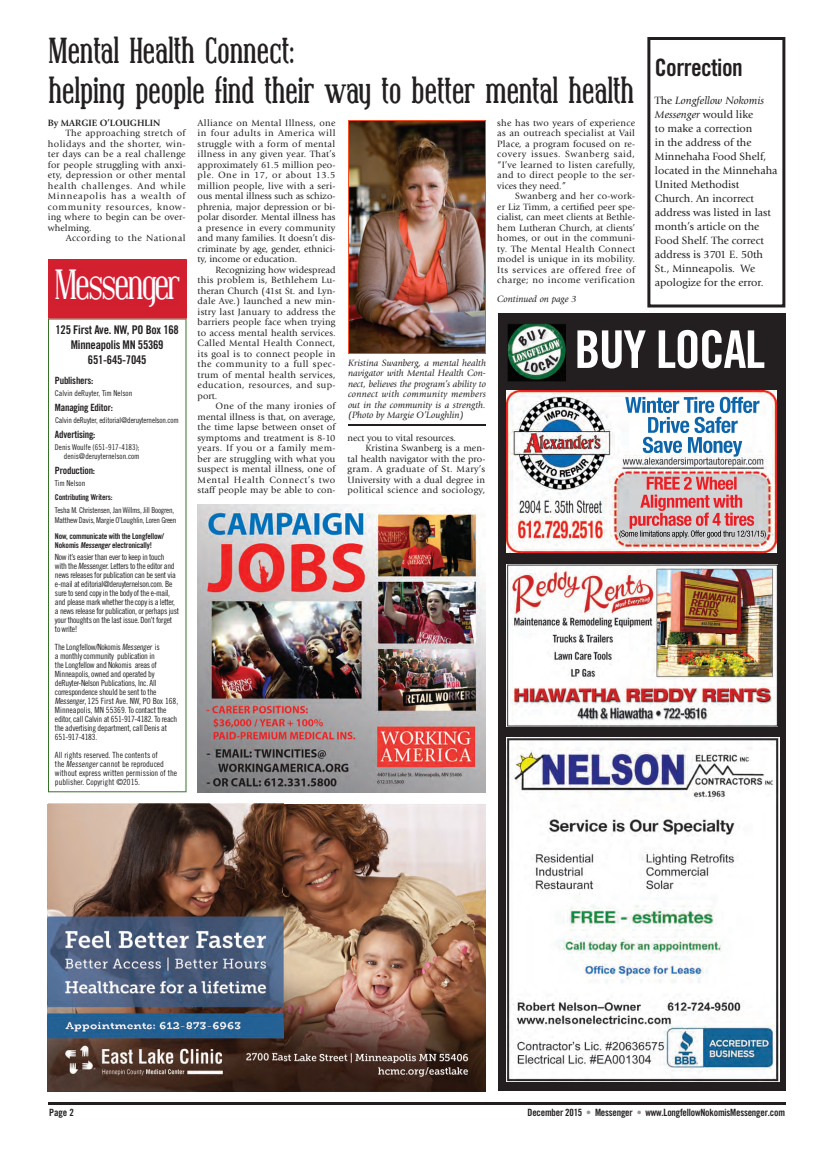
<style>
.page{position:relative;width:828px;height:1152px;background:#fff}
.page>*{position:absolute;margin:0;border:0;box-sizing:border-box;transform-origin:0 0}
.t1{font:52px "Trade Gothic LT Std Bd Cn 20";letter-spacing:-.03em;color:#fff}
.t2{font:42px "Covington Cond";letter-spacing:-.07em;color:#fff}
.t3{font:700 36px/40px "Covington Cond";letter-spacing:-.03em;color:#231f20}
.t4{font:24px "Trade Gothic LT Std Bd Cn 20";letter-spacing:-.025em;color:#231f20}
.t5{font:12px/15px "Trade Gothic LT Std Bd Cn 20";letter-spacing:-.02em;color:#231f20;text-align:center}
.t6{font:11px/14px "Giovanni Std";color:#231f20}
.t7{font:10px "Trade Gothic LT Std Bd Cn 20";letter-spacing:-.02em;color:#231f20}
.t8{font:9.5px/10.5px "Giovanni Std";letter-spacing:.03em;color:#231f20;text-align:justify}
.t9{font:italic 9.5px/10.5px "Giovanni Std";color:#231f20;text-align:justify}
.t10{font:9.5px "Giovanni Std";color:#231f20}
.t11{font:9.5px "Giovanni Std";letter-spacing:.05em;color:#231f20}
.t12{font:700 9.5px "Giovanni Std";color:#231f20}
.t13{font:8.5px/9px "Trade Gothic LT Std Cn 18";letter-spacing:-.03em;color:#231f20}
.t14{font:8.5px/9px "Trade Gothic LT Std Cn 18";color:#231f20}
.t15{font:8px/10px "Trade Gothic LT Std Cn 18";letter-spacing:-.02em;color:#231f20}
.t16{font:8px/9px "Trade Gothic LT Std Bd Cn 20";letter-spacing:-.02em;color:#231f20}
.t17{font:8px/9px "Trade Gothic LT Std Cn 18";color:#231f20;text-align:right}
.s1{font-style:italic}
.s2{color:#939598}
</style>
<div class="page">
<hr style="left:48px;top:1102px;width:738px;height:3px;background:#231f20">
<svg style="left:48px;top:319px;width:138px;height:473px"></svg>
<svg style="left:48px;top:259px;width:139px;height:60px;background:#cf2633"></svg>
<div style="left:50px;top:263px;width:136px;height:50px;background:#d21f30"></div>
<div style="left:498px;top:313px;width:288px;height:778px;background:#231f20"></div>
<svg style="left:507px;top:323px;width:59px;height:59px;background:#637c6e"></svg>
<img style="left:506px;top:737px;width:273px;height:344px">
<img style="left:506px;top:564px;width:272px;height:163px">
<img style="left:48px;top:804px;width:438px;height:288px">
<img style="left:198px;top:505px;width:288px;height:288px">
<svg style="left:647px;top:37px;width:138px;height:271px"></svg>
<img style="left:348px;top:120px;width:138px;height:234px">
<img style="left:506px;top:390px;width:270px;height:162px">
<hr style="left:348px;top:424px;width:137px;height:1px;background:#231f20">
<h3 class="t3" style="left:48px;top:31px;width:588px">Mental Health Connect:<br>helping people find their way to better mental health</h3>
<p class="t12" style="left:48px;top:117px;width:114px">By MARGIE O’LOUGHLIN</p>
<p class="t8" style="left:48px;top:128px;width:139px;text-indent:18px">The approaching stretch of holidays and the shorter, win&shy;ter days can be a real challenge for people struggling with anxi&shy;ety, depression or other mental health challenges. And while Minneapolis has a wealth of community resources, know&shy;ing where to begin can be over&shy;whelming.</p>
<p class="t11" style="left:66px;top:233px;width:121px">According to the National</p>
<h3 class="t4" style="left:655px;top:53px;width:89px">Correction</h3>
<p class="t6" style="left:655px;top:93px;width:124px">The <span class="s1">Longfellow Nokomis<br>Messenger</span> would like<br>to make a correction<br>in the address of the<br>Minnehaha Food Shelf, located in the Minnehaha<br>United Methodist<br>Church. An incorrect address was listed in last month’s article on the<br>Food Shelf. The correct address is 3701 E. 50th<br>St., Minneapolis. We apologize for the error.</p>
<p class="t8" style="left:497px;top:118px;width:139px">she has two years of experience as an outreach specialist at Vail Place, a program focused on re&shy;covery issues. Swanberg said, “I’ve learned to listen carefully, and to direct people to the ser&shy;vices they need.”</p>
<p class="t8" style="left:497px;top:191px;width:139px;text-indent:18px">Swanberg and her co-work&shy;er Liz Timm, a certified peer spe&shy;cialist, can meet clients at Bethle&shy;hem Lutheran Church, at clients’ homes, or out in the communi&shy;ty. The Mental Health Connect model is unique in its mobility.<br>Its services are offered free of charge; no income verification</p>
<p class="t8" style="left:198px;top:118px;width:139px">Alliance on Mental Illness, one in four adults in America will struggle with a form of mental illness in any given year. That’s approximately 61.5 million peo&shy;ple. One in 17, or about 13.5 million people, live with a seri&shy;ous mental illness such as schizo&shy;phrenia, major depression or bi&shy;polar disorder. Mental illness has a presence in every community and many families. It doesn’t dis&shy;criminate by age, gender, ethnici&shy;ty, income or education.</p>
<p class="t8" style="left:198px;top:265px;width:139px;text-indent:18px">Recognizing how widespread this problem is, Bethlehem Lu&shy;theran Church (41st St. and Lyn&shy;dale Ave.) launched a new min&shy;istry last January to address the barriers people face when trying to access mental health services.<br>Called Mental Health Connect, its goal is to connect people in the community to a full spec&shy;trum of mental health services, education, resources, and sup&shy;port.</p>
<p class="t8" style="left:198px;top:401px;width:139px;text-indent:18px">One of the many ironies of mental illness is that, on average, the time lapse between onset of symptoms and treatment is 8-10 years. If you or a family mem&shy;ber are struggling with what you suspect is mental illness, one of Mental Health Connect’s two staff people may be able to con-</p>
<h2 class="t2" style="left:54px;top:263px;width:128px">Messenger</h2>
<p class="t9" style="left:497px;top:294px;width:81px">Continued on page 3</p>
<p class="t5" style="left:56px;top:322px;width:125px">125 First Ave. NW, PO Box 168<br>Minneapolis MN 55369<br>651-645-7045</p>
<p class="t7" style="left:55px;top:375px;width:40px">Publishers:</p>
<p class="t17" style="left:55px;top:389px;width:79px">Calvin deRuyter, Tim Nelson</p>
<p class="t7" style="left:55px;top:402px;width:60px">Managing Editor:</p>
<p class="t15" style="left:55px;top:415px;width:125px">Calvin deRuyter, editorial@deruyternelson.com</p>
<p class="t7" style="left:55px;top:429px;width:42px">Advertising:</p>
<p class="t17" style="left:55px;top:443px;width:86px">Denis Woulfe (651-917-4183); denis@deruyternelson.com</p>
<p class="t7" style="left:55px;top:465px;width:42px">Production:</p>
<p class="t17" style="left:55px;top:479px;width:32px">Tim Nelson</p>
<p class="t16" style="left:55px;top:493px;width:59px">Contributing Writers:</p>
<p class="t15" style="left:55px;top:505px;width:123px">Tesha M. Christensen, Jan Willms, Jill Boogren,<br>Matthew Davis, Margie O’Loughlin, Loren Green</p>
<p class="t16" style="left:55px;top:532px;width:111px">Now, communicate with the Longfellow/<br>Nokomis <span class="s1">Messenger</span>electronically!</p>
<p class="t13" style="left:55px;top:553px;width:126px">Now it’s easier than ever to keep in touch<br>with the <span class="s1">Messenger</span>. Letters to the editor and news releases for publication can be sent via e-mail at editorial@deruyternelson.com. Be sure to send copy in the body of the e-mail, and please mark whether the copy is a letter, a news release for publication, or perhaps just your thoughts on the last issue. Don’t forget to write!</p>
<p class="t13" style="left:55px;top:643px;width:125px">The Longfellow/Nokomis <span class="s1">Messenger</span> is<br>a monthly community publication in<br>the Longfellow and Nokomis areas of Minneapolis, owned and operated by deRuyter-Nelson Publications, Inc. All correspondence should be sent to the <span class="s1">Messenger</span>, 125 First Ave. NW, PO Box 168, Minneapolis, MN 55369. To contact the editor, call Calvin at 651-917-4182. To reach the advertising department, call Denis at 651-917-4183.</p>
<p class="t14" style="left:55px;top:751px;width:124px">All rights reserved. The contents of<br>the <span class="s1">Messenger</span>cannot be reproduced without express written permission of the publisher. Copyright ©2015.</p>
<h1 class="t1" style="left:574px;top:318px;width:192px">BUY LOCAL</h1>
<p class="t9" style="left:348px;top:358px;width:140px">Kristina Swanberg, a mental health navigator with Mental Health Con&shy;nect, believes the program’s ability to connect with community members out in the community is a strength. (Photo by Margie O’Loughlin)</p>
<p class="t10" style="left:347px;top:432px;width:110px">nect you to vital resources.</p>
<p class="t8" style="left:365px;top:443px;width:121px">Kristina Swanberg is a men-</p>
<p class="t10" style="left:347px;top:453px;width:139px">tal health navigator with the pro-</p>
<p class="t8" style="left:347px;top:464px;width:139px">gram. A graduate of St. Mary’s</p>
<p class="t8" style="left:347px;top:475px;width:139px">University with a dual degree in</p>
<p class="t8" style="left:347px;top:485px;width:139px">political science and sociology,</p>
<p class="t7" style="left:49px;top:1107px;width:26px">Page 2</p>
<p class="t7" style="left:528px;top:1107px;width:259px">December 2015 <span class="s2">•</span> Messenger <span class="s2">•</span> www.LongfellowNokomisMessenger.com</p>
</div>
